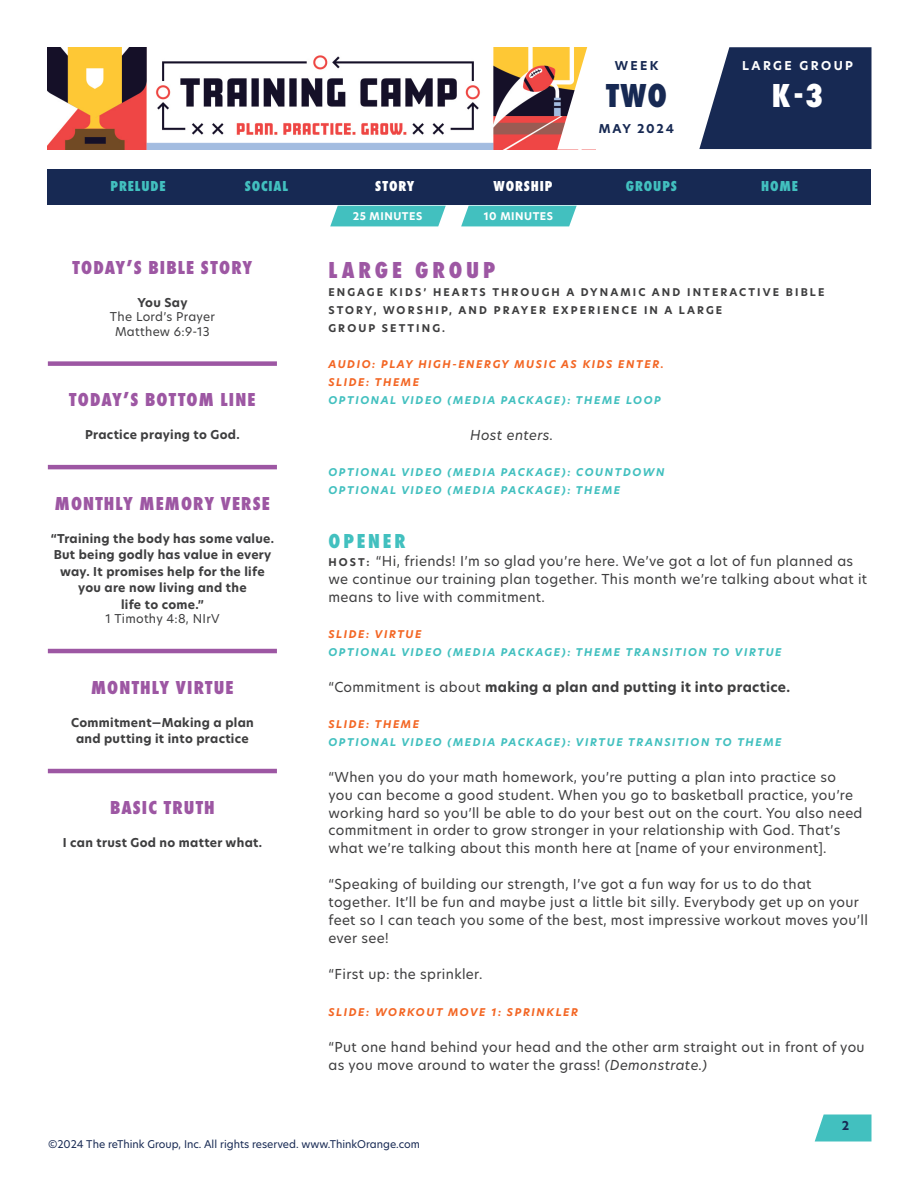
<style>
.page{position:relative;width:918px;height:1188px;background:#fff}
.page>*{position:absolute;margin:0;border:0;box-sizing:border-box;transform-origin:0 0}
.t1{font:800 34.5px "Futura PT Cond";color:#fff}
.t2{font:800 34.5px "Futura PT Cond";color:#172953}
.t3{font:800 24px "Futura PT Cond";letter-spacing:.16em;color:#9d57a3}
.t4{font:800 21px "Futura PT Cond";letter-spacing:.135em;color:#42c0bf}
.t5{font:800 19.5px "Futura PT Cond";letter-spacing:.06em;color:#9d57a3}
.t6{font:800 15px "Futura PT Cond";letter-spacing:.06em;color:#42c0bf}
.t7{font:800 15px "Futura PT Cond";letter-spacing:.06em;color:#fff}
.t8{font:13.5px/18px "New Hero";letter-spacing:.025em;color:#3e3e3f}
.t9{font:700 13.5px "New Hero";letter-spacing:.025em;color:#3e3e3f}
.t10{font:italic 13.5px "New Hero";letter-spacing:.025em;color:#3e3e3f}
.t11{font:700 12px/16.5px "New Hero";letter-spacing:.025em;color:#3e3e3f;text-align:center}
.t12{font:12px/14.4px "New Hero";letter-spacing:.025em;color:#3e3e3f;text-align:center}
.t13{font:700 12px "New Hero";letter-spacing:.15em;color:#172953}
.t14{font:700 12px "New Hero";letter-spacing:.2em;color:#fff}
.t15{font:italic 700 10.5px/18px "New Hero";letter-spacing:.15em;color:#42c0bf}
.t16{font:700 10.5px/18px "New Hero";letter-spacing:.2em;color:#3e3e3f}
.t17{font:italic 700 10.5px/18px "New Hero";letter-spacing:.15em;color:#f36624}
.t18{font:10.5px "New Hero";color:#172953}
.t19{font:700 10.5px "New Hero";letter-spacing:.05em;color:#fff}
.s1{font-weight:700;font-size:10.5px}
.s2{font-weight:400}
.s3{font-style:italic}
</style>
<div class="page">
<img style="left:47px;top:47px;width:510px;height:102px">
<svg style="left:815px;top:1114px;width:57px;height:28px;background:#57c7c6"></svg>
<svg style="left:557px;top:47px;width:315px;height:103px"></svg>
<div style="left:48px;top:361px;width:229px;height:5px;background:#9d57a3"></div>
<hr style="left:48px;top:465px;width:229px;height:4px;background:#9d57a3">
<hr style="left:48px;top:649px;width:229px;height:4px;background:#9d57a3">
<hr style="left:48px;top:769px;width:229px;height:4px;background:#9d57a3">
<svg style="left:330px;top:206px;width:116px;height:20px;background:#4fc4c3"></svg>
<svg style="left:461px;top:206px;width:116px;height:20px;background:#4fc4c3"></svg>
<div style="left:47px;top:170px;width:824px;height:36px;background:#172953"></div>
<p class="t13" style="left:615px;top:57px;width:45px">WEEK</p>
<h1 class="t2" style="left:606px;top:75px;width:62px">TWO</h1>
<p class="t13" style="left:599px;top:120px;width:77px">MAY 2024</p>
<p class="t14" style="left:742px;top:57px;width:112px">LARGE GROUP</p>
<h1 class="t1" style="left:772px;top:75px;width:53px">K-3</h1>
<p class="t6" style="left:111px;top:177px;width:57px">PRELUDE</p>
<p class="t6" style="left:245px;top:177px;width:45px">SOCIAL</p>
<p class="t7" style="left:375px;top:177px;width:41px">STORY</p>
<p class="t7" style="left:494px;top:177px;width:60px">WORSHIP</p>
<p class="t6" style="left:626px;top:177px;width:53px">GROUPS</p>
<p class="t6" style="left:761px;top:177px;width:38px">HOME</p>
<h3 class="t5" style="left:73px;top:256px;width:181px">TODAY’S BIBLE STORY</h3>
<p class="t11" style="left:138px;top:294px;width:51px">You Say</p>
<p class="t12" style="left:110px;top:310px;width:107px">The Lord’s Prayer<br>Matthew 6:9-13</p>
<h3 class="t5" style="left:69px;top:388px;width:188px">TODAY’S BOTTOM LINE</h3>
<p class="t11" style="left:85px;top:427px;width:156px">Practice praying to God.</p>
<h3 class="t5" style="left:55px;top:492px;width:216px">MONTHLY MEMORY VERSE</h3>
<p class="t11" style="left:51px;top:530px;width:225px">“Training the body has some value.<br>But being godly has value in every way. It promises help for the life you are now living and the<br>life to come.”</p>
<p class="t12" style="left:105px;top:611px;width:116px">1 Timothy 4:8, NIrV</p>
<h3 class="t5" style="left:91px;top:676px;width:144px">MONTHLY VIRTUE</h3>
<p class="t11" style="left:71px;top:714px;width:184px">Commitment—Making a plan and putting it into practice</p>
<h3 class="t5" style="left:110px;top:796px;width:106px">BASIC TRUTH</h3>
<p class="t11" style="left:63px;top:834px;width:201px">I can trust God no matter what.</p>
<p class="t19" style="left:353px;top:209px;width:71px">25 MINUTES</p>
<p class="t19" style="left:484px;top:209px;width:71px">10 MINUTES</p>
<h2 class="t3" style="left:329px;top:255px;width:168px">LARGE GROUP</h2>
<p class="t16" style="left:328px;top:283px;width:497px">ENGAGE KIDS’ HEARTS THROUGH A DYNAMIC AND INTERACTIVE BIBLE<br>STORY, WORSHIP, AND PRAYER EXPERIENCE IN A LARGE<br>GROUP SETTING.</p>
<p class="t17" style="left:328px;top:355px;width:337px">AUDIO: PLAY HIGH-ENERGY MUSIC AS KIDS ENTER.<br>SLIDE: THEME</p>
<p class="t15" style="left:328px;top:391px;width:334px">OPTIONAL VIDEO (MEDIA PACKAGE): THEME LOOP</p>
<p class="t10" style="left:470px;top:425px;width:85px">Host enters.</p>
<p class="t15" style="left:328px;top:463px;width:338px">OPTIONAL VIDEO (MEDIA PACKAGE): COUNTDOWN<br>OPTIONAL VIDEO (MEDIA PACKAGE): THEME</p>
<h3 class="t4" style="left:329px;top:528px;width:78px">OPENER</h3>
<p class="t8" style="left:328px;top:551px;width:540px"><span class="s1">H O S T:</span> “Hi, friends! I’m so glad you’re here. We’ve got a lot of fun planned as we continue our training plan together. This month we’re talking about what it means to live with commitment.</p>
<p class="t17" style="left:328px;top:625px;width:95px">SLIDE: VIRTUE</p>
<p class="t15" style="left:328px;top:643px;width:455px">OPTIONAL VIDEO (MEDIA PACKAGE): THEME TRANSITION TO VIRTUE</p>
<p class="t9" style="left:328px;top:677px;width:463px"><span class="s2">“Commitment is about</span> making a plan and putting it into practice.</p>
<p class="t17" style="left:328px;top:715px;width:92px">SLIDE: THEME</p>
<p class="t15" style="left:328px;top:733px;width:455px">OPTIONAL VIDEO (MEDIA PACKAGE): VIRTUE TRANSITION TO THEME</p>
<p class="t8" style="left:328px;top:767px;width:536px">“When you do your math homework, you’re putting a plan into practice so you can become a good student. When you go to basketball practice, you’re working hard so you’ll be able to do your best out on the court. You also need commitment in order to grow stronger in your relationship with God. That’s what we’re talking about this month here at [name of your environment].</p>
<p class="t8" style="left:328px;top:875px;width:541px">“Speaking of building our strength, I’ve got a fun way for us to do that together. It’ll be fun and maybe just a little bit silly. Everybody get up on your feet so I can teach you some of the best, most impressive workout moves you’ll ever see!</p>
<p class="t8" style="left:328px;top:965px;width:155px">“First up: the sprinkler.</p>
<p class="t17" style="left:328px;top:1003px;width:251px">SLIDE: WORKOUT MOVE 1: SPRINKLER</p>
<p class="t8" style="left:328px;top:1037px;width:538px">“Put one hand behind your head and the other arm straight out in front of you as you move around to water the grass! <span class="s3">(Demonstrate.)</span></p>
<p class="t13" style="left:842px;top:1117px;width:9px">2</p>
<p class="t18" style="left:48px;top:1136px;width:374px">©2024 The reThink Group, Inc. All rights reserved. www.ThinkOrange.com</p>
</div>
